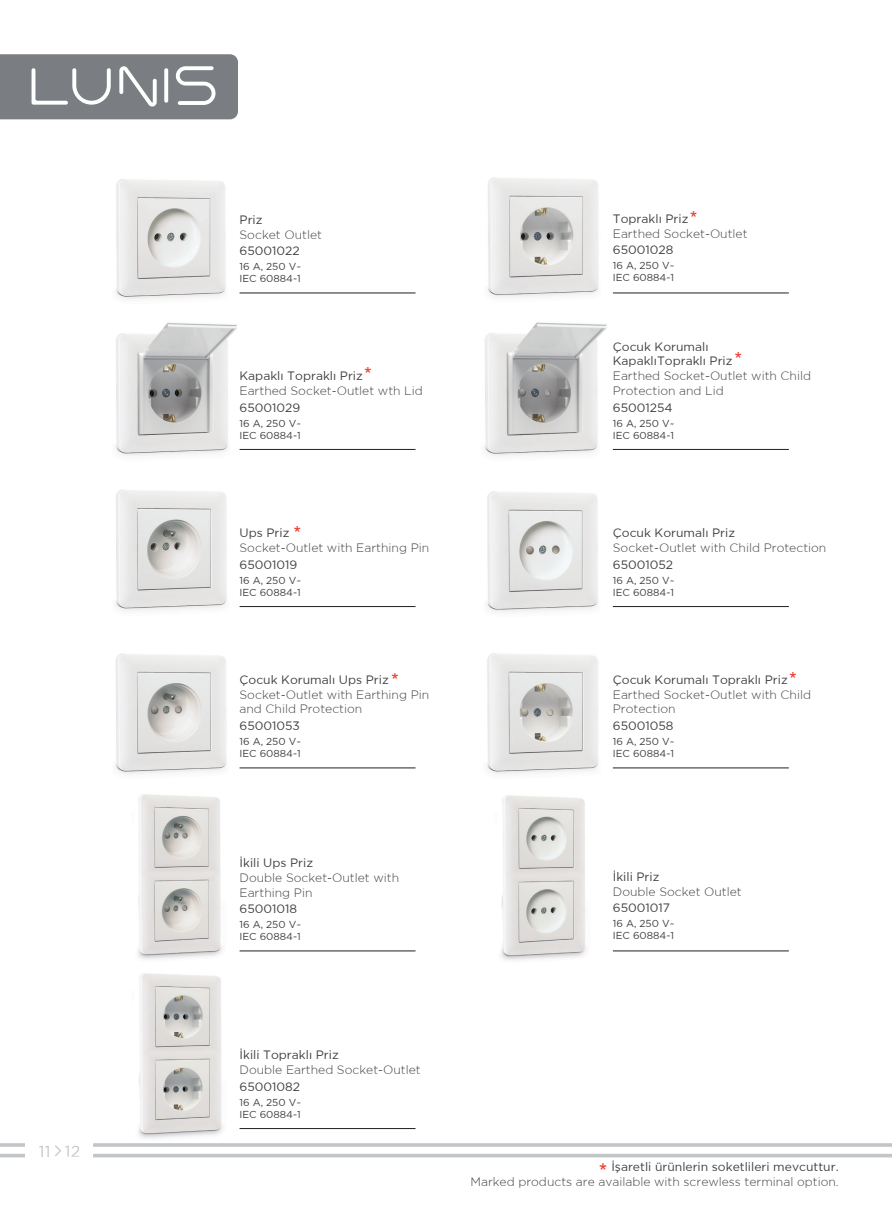
<style>
.page{position:relative;width:892px;height:1211px;background:#fff}
.page>*{position:absolute;margin:0;border:0;box-sizing:border-box;transform-origin:0 0}
.t1{font:22.5px "Helvetica Normal Tr";color:#ef3e2e}
.t2{font:20.25px "Helvetica Normal Tr";color:#ef3e2e}
.t3{font:16.05px "Gotham TRUN";color:#c3c6c9}
.t4{font:300 12.15px/14.5px "Gotham TRUN";color:#3e3e3f}
.t5{font:12.15px/14.5px "Gotham TRUN";color:#3e3e3f}
.t6{font:10.05px/12.1px "Gotham TRUN";color:#3e3e3f}
</style>
<div class="page">
<img style="left:138px;top:973px;width:106px;height:166px">
<img style="left:501px;top:795px;width:86px;height:166px">
<img style="left:138px;top:794px;width:85px;height:166px">
<img style="left:485px;top:322px;width:135px;height:134px">
<img style="left:116px;top:179px;width:127px;height:120px">
<img style="left:488px;top:177px;width:126px;height:121px">
<img style="left:487px;top:491px;width:126px;height:121px">
<img style="left:115px;top:653px;width:126px;height:121px">
<img style="left:116px;top:489px;width:126px;height:122px">
<img style="left:487px;top:653px;width:128px;height:121px">
<img style="left:116px;top:322px;width:134px;height:134px">
<hr style="left:240px;top:293px;width:176px;height:1px;background:#231f20">
<hr style="left:240px;top:449px;width:176px;height:1px;background:#231f20">
<hr style="left:613px;top:293px;width:176px;height:1px;background:#231f20">
<hr style="left:613px;top:449px;width:176px;height:1px;background:#231f20">
<hr style="left:240px;top:606px;width:176px;height:1px;background:#231f20">
<hr style="left:613px;top:606px;width:176px;height:1px;background:#231f20">
<hr style="left:240px;top:768px;width:176px;height:1px;background:#231f20">
<hr style="left:613px;top:768px;width:176px;height:1px;background:#231f20">
<hr style="left:240px;top:951px;width:176px;height:1px;background:#231f20">
<hr style="left:613px;top:951px;width:176px;height:1px;background:#231f20">
<hr style="left:240px;top:1128px;width:176px;height:1px;background:#231f20">
<svg style="left:0;top:54px;width:238px;height:65px;background:#888b8e"></svg>
<hr style="left:93px;top:1154px;width:799px;height:3px;background:#c3c6c9">
<hr style="left:0;top:1154px;width:26px;height:3px;background:#c3c6c9">
<hr style="left:93px;top:1143px;width:799px;height:4px;background:#cacccf">
<hr style="left:0;top:1143px;width:26px;height:4px;background:#cdcfd2">
<svg style="left:55px;top:1145px;width:6px;height:11px"></svg>
<h3 class="t3" style="left:39px;top:1142px;width:43px">11 12</h3>
<p class="t5" style="left:240px;top:212px;width:24px">Priz</p>
<p class="t4" style="left:240px;top:227px;width:84px">Socket Outlet</p>
<p class="t5" style="left:240px;top:243px;width:62px">65001022</p>
<p class="t6" style="left:240px;top:260px;width:63px">16 A, 250 V~<br>IEC 60884-1</p>
<h2 class="t2" style="left:364px;top:363px;width:9px">*</h2>
<p class="t5" style="left:240px;top:368px;width:125px">Kapaklı Topraklı Priz</p>
<p class="t4" style="left:240px;top:383px;width:185px">Earthed Socket-Outlet wth Lid</p>
<p class="t5" style="left:240px;top:400px;width:62px">65001029</p>
<p class="t6" style="left:240px;top:417px;width:63px">16 A, 250 V~<br>IEC 60884-1</p>
<h2 class="t2" style="left:293px;top:522px;width:9px">*</h2>
<p class="t5" style="left:240px;top:526px;width:51px">Ups Priz</p>
<p class="t4" style="left:240px;top:540px;width:191px">Socket-Outlet with Earthing Pin</p>
<p class="t5" style="left:240px;top:557px;width:59px">65001019</p>
<p class="t6" style="left:240px;top:574px;width:63px">16 A, 250 V~<br>IEC 60884-1</p>
<h2 class="t2" style="left:690px;top:206px;width:9px">*</h2>
<p class="t5" style="left:613px;top:211px;width:77px">Topraklı Priz</p>
<p class="t4" style="left:613px;top:226px;width:136px">Earthed Socket-Outlet</p>
<p class="t5" style="left:613px;top:242px;width:62px">65001028</p>
<p class="t6" style="left:613px;top:259px;width:63px">16 A, 250 V~<br>IEC 60884-1</p>
<p class="t5" style="left:613px;top:339px;width:121px">Çocuk Korumalı<br>KapaklıTopraklı Priz</p>
<p class="t4" style="left:613px;top:368px;width:200px">Earthed Socket-Outlet with Child<br>Protection and Lid</p>
<p class="t5" style="left:613px;top:400px;width:61px">65001254</p>
<p class="t6" style="left:613px;top:417px;width:63px">16 A, 250 V~<br>IEC 60884-1</p>
<h2 class="t2" style="left:734px;top:348px;width:9px">*</h2>
<p class="t5" style="left:613px;top:526px;width:124px">Çocuk Korumalı Priz</p>
<p class="t4" style="left:613px;top:540px;width:215px">Socket-Outlet with Child Protection</p>
<p class="t5" style="left:613px;top:557px;width:62px">65001052</p>
<p class="t6" style="left:613px;top:574px;width:63px">16 A, 250 V~<br>IEC 60884-1</p>
<h2 class="t2" style="left:789px;top:668px;width:9px">*</h2>
<h2 class="t2" style="left:391px;top:668px;width:9px">*</h2>
<p class="t5" style="left:613px;top:672px;width:176px">Çocuk Korumalı Topraklı Priz</p>
<p class="t4" style="left:613px;top:687px;width:200px">Earthed Socket-Outlet with Child<br>Protection</p>
<p class="t5" style="left:613px;top:718px;width:62px">65001058</p>
<p class="t6" style="left:613px;top:735px;width:63px">16 A, 250 V~<br>IEC 60884-1</p>
<p class="t5" style="left:240px;top:672px;width:151px">Çocuk Korumalı Ups Priz</p>
<p class="t4" style="left:240px;top:687px;width:191px">Socket-Outlet with Earthing Pin and Child Protection</p>
<p class="t5" style="left:240px;top:718px;width:62px">65001053</p>
<p class="t6" style="left:240px;top:735px;width:63px">16 A, 250 V~<br>IEC 60884-1</p>
<p class="t5" style="left:240px;top:856px;width:75px">İkili Ups Priz</p>
<p class="t4" style="left:240px;top:870px;width:161px">Double Socket-Outlet with<br>Earthing Pin</p>
<p class="t5" style="left:240px;top:901px;width:59px">65001018</p>
<p class="t6" style="left:240px;top:918px;width:63px">16 A, 250 V~<br>IEC 60884-1</p>
<p class="t5" style="left:240px;top:1047px;width:101px">İkili Topraklı Priz</p>
<p class="t4" style="left:240px;top:1062px;width:183px">Double Earthed Socket-Outlet</p>
<p class="t5" style="left:240px;top:1079px;width:62px">65001082</p>
<p class="t6" style="left:240px;top:1096px;width:63px">16 A, 250 V~<br>IEC 60884-1</p>
<p class="t5" style="left:613px;top:869px;width:48px">İkili Priz</p>
<p class="t4" style="left:613px;top:884px;width:130px">Double Socket Outlet</p>
<p class="t5" style="left:613px;top:900px;width:59px">65001017</p>
<p class="t6" style="left:613px;top:917px;width:63px">16 A, 250 V~<br>IEC 60884-1</p>
<p class="t5" style="left:611px;top:1159px;width:229px">İşaretli ürünlerin soketlileri mevcuttur.</p>
<p class="t4" style="left:471px;top:1174px;width:370px">Marked products are available with screwless terminal option.</p>
<h1 class="t1" style="left:599px;top:1159px;width:10px">*</h1>
</div>
